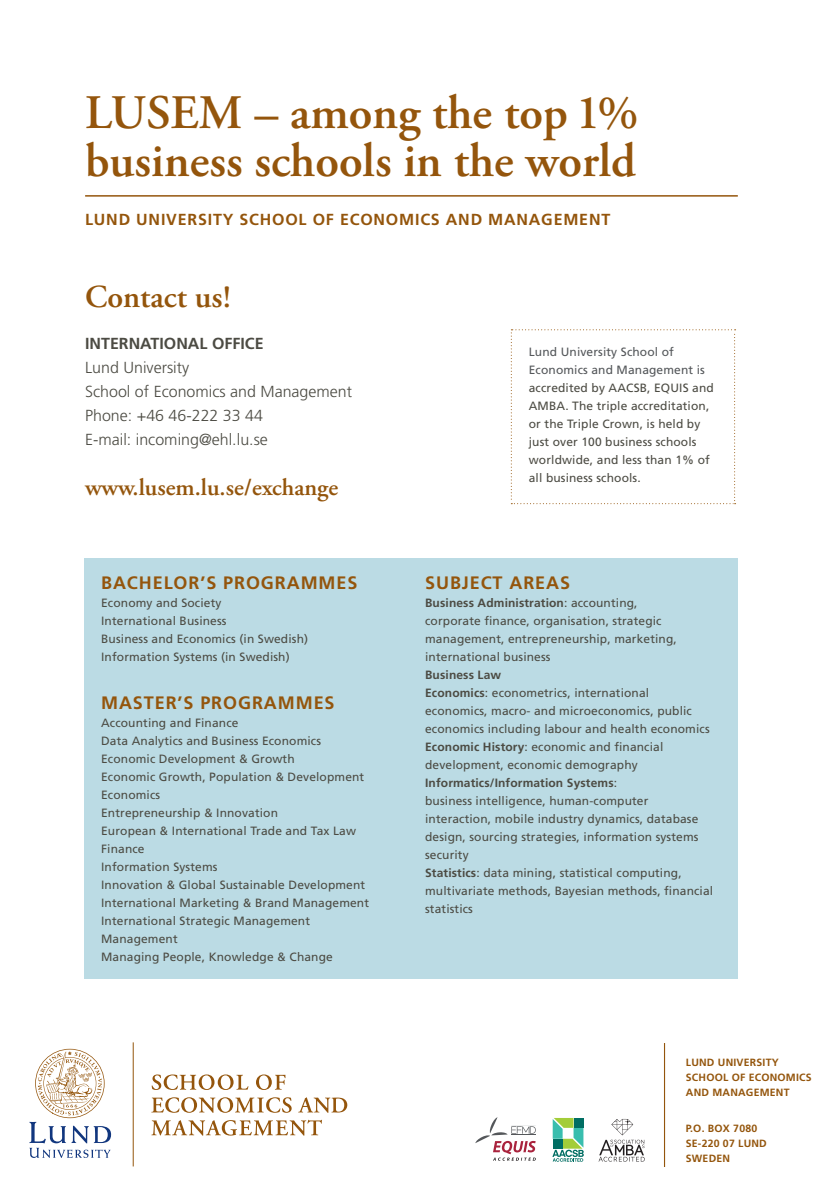
<style>
.page{position:relative;width:840px;height:1191px;background:#fff}
.page>*{position:absolute;margin:0;border:0;box-sizing:border-box;transform-origin:0 0}
.Rubrik_24_p{font:600 48px/48px "Adobe Garamond Pro";color:#94550c}
.Brons_Ingress{font:600 32px "Adobe Garamond Pro";color:#94550c}
.Brons_Ingress-2{font:600 24px "Adobe Garamond Pro";color:#94550c}
.Brons_Underrubrik_1{font:700 18px "Frutiger LT Std";letter-spacing:.05em;color:#94550c}
.Intro_Grå_Brödtext_u{font:300 16px/24px "Frutiger LT Std";color:#4c4b43}
.Underrad_till_24_p{font:700 16px "Frutiger LT Std";letter-spacing:.05em;color:#94550c}
.Intro_Grå_Brödtext_u-2{font:700 16px "Frutiger LT Std";color:#4c4b43}
.Grå_Bild-Fakta_u_ind{font:12px/18px "Frutiger LT Std";letter-spacing:.01em;color:#4c4b43}
.Grå_Bild-Fakta_u_ind-2{font:700 12px "Frutiger LT Std";letter-spacing:.01em;color:#4c4b43}
.t1{font:700 10.4px/15px "Frutiger LT Std";letter-spacing:.02em;color:#94550c}
.s1{color:#54575a}
.s2{font-weight:700}
</style>
<div class="page">
<hr style="left:85px;top:195px;width:652px;height:2px;background:#94550c">
<hr style="left:663px;top:1043px;width:1px;height:124px;background:#94550c">
<svg style="left:475px;top:1117px;width:60px;height:43px"></svg>
<svg style="left:29px;top:1048px;width:82px;height:109px"></svg>
<hr style="left:133px;top:1042px;width:1px;height:124px;background:#94550c">
<svg style="left:152px;top:1074px;width:96px;height:16px"></svg>
<svg style="left:256px;top:1074px;width:29px;height:16px"></svg>
<svg style="left:151px;top:1097px;width:140px;height:15px"></svg>
<svg style="left:298px;top:1097px;width:49px;height:15px"></svg>
<svg style="left:151px;top:1119px;width:171px;height:16px"></svg>
<svg style="left:598px;top:1119px;width:46px;height:42px"></svg>
<div style="left:84px;top:558px;width:653px;height:420px;background:#bbdbe4"></div>
<svg style="left:510px;top:329px;width:225px;height:175px"></svg>
<svg style="left:552px;top:1118px;width:31px;height:43px"></svg>
<p class="Rubrik_24_p" style="left:85px;top:89px;width:555px">LUSEM – among the top 1% business schools in the world</p>
<p class="Underrad_till_24_p" style="left:85px;top:209px;width:526px">LUND UNIVERSITY SCHOOL OF ECONOMICS AND MANAGEMENT</p>
<p class="Brons_Ingress" style="left:85px;top:278px;width:148px">Contact us!</p>
<p class="Intro_Grå_Brödtext_u-2" style="left:85px;top:334px;width:180px">INTERNATIONAL OFFICE</p>
<p class="Intro_Grå_Brödtext_u" style="left:85px;top:356px;width:268px">Lund University<br>School of Economics and Management</p>
<p class="Intro_Grå_Brödtext_u" style="left:85px;top:404px;width:179px">Phone: +46 46-222 33 44</p>
<p class="Intro_Grå_Brödtext_u" style="left:85px;top:428px;width:184px">E-mail: incoming@ehl.lu.se</p>
<p class="Brons_Ingress-2" style="left:85px;top:473px;width:254px">www.lusem.lu.se/exchange</p>
<p class="Brons_Underrubrik_1" style="left:101px;top:572px;width:258px">BACHELOR’S PROGRAMMES</p>
<p class="Grå_Bild-Fakta_u_ind" style="left:101px;top:593px;width:122px">Economy and Society</p>
<p class="Grå_Bild-Fakta_u_ind" style="left:101px;top:611px;width:127px">International Business</p>
<p class="Grå_Bild-Fakta_u_ind" style="left:101px;top:629px;width:208px">Business and Economics (in Swedish)</p>
<p class="Grå_Bild-Fakta_u_ind" style="left:101px;top:647px;width:190px">Information Systems (in Swedish)</p>
<p class="Brons_Underrubrik_1" style="left:101px;top:692px;width:235px">MASTER’S PROGRAMMES</p>
<p class="Grå_Bild-Fakta_u_ind" style="left:101px;top:713px;width:139px">Accounting and Finance</p>
<p class="Grå_Bild-Fakta_u_ind" style="left:101px;top:731px;width:221px">Data Analytics and Business Economics</p>
<p class="Grå_Bild-Fakta_u_ind" style="left:101px;top:749px;width:195px">Economic Development &amp; Growth</p>
<p class="Grå_Bild-Fakta_u_ind" style="left:101px;top:767px;width:264px">Economic Growth, Population &amp; Development</p>
<p class="Grå_Bild-Fakta_u_ind" style="left:101px;top:785px;width:60px">Economics</p>
<p class="Grå_Bild-Fakta_u_ind" style="left:101px;top:803px;width:178px">Entrepreneurship &amp; Innovation</p>
<p class="Grå_Bild-Fakta_u_ind" style="left:101px;top:821px;width:256px">European &amp; International Trade and Tax Law</p>
<p class="Grå_Bild-Fakta_u_ind" style="left:101px;top:839px;width:45px">Finance</p>
<p class="Grå_Bild-Fakta_u_ind" style="left:101px;top:857px;width:118px">Information Systems</p>
<p class="Grå_Bild-Fakta_u_ind" style="left:101px;top:875px;width:265px">Innovation &amp; Global Sustainable Development</p>
<p class="Grå_Bild-Fakta_u_ind" style="left:101px;top:893px;width:269px">International Marketing &amp; Brand Management</p>
<p class="Grå_Bild-Fakta_u_ind" style="left:101px;top:911px;width:210px">International Strategic Management</p>
<p class="Grå_Bild-Fakta_u_ind" style="left:101px;top:929px;width:78px">Management</p>
<p class="Grå_Bild-Fakta_u_ind" style="left:101px;top:947px;width:233px">Managing People, Knowledge &amp; Change</p>
<p class="Grå_Bild-Fakta_u_ind" style="left:528px;top:343px;width:186px"><span class="s1">Lund University School of<br>Economics and Management is </span>accredited by AACSB, EQUIS and<br>AMBA. The triple accreditation, or the Triple Crown, is held by just over 100 business schools worldwide, and less than 1% of all business schools.</p>
<p class="Brons_Underrubrik_1" style="left:425px;top:572px;width:146px">SUBJECT AREAS</p>
<p class="Grå_Bild-Fakta_u_ind" style="left:425px;top:593px;width:253px"><span class="s2">Business Administration</span>: accounting, corporate finance, organisation, strategic management, entrepreneurship, marketing,</p>
<p class="Grå_Bild-Fakta_u_ind" style="left:425px;top:647px;width:127px">international business</p>
<p class="Grå_Bild-Fakta_u_ind-2" style="left:425px;top:667px;width:77px">Business Law</p>
<p class="Grå_Bild-Fakta_u_ind" style="left:425px;top:683px;width:286px"><span class="s2">Economics</span>: econometrics, international economics, macro- and microeconomics, public economics including labour and health economics</p>
<p class="Grå_Bild-Fakta_u_ind" style="left:425px;top:737px;width:239px"><span class="s2">Economic History</span>: economic and financial</p>
<p class="Grå_Bild-Fakta_u_ind" style="left:425px;top:755px;width:214px">development, economic demography</p>
<p class="Grå_Bild-Fakta_u_ind" style="left:425px;top:773px;width:275px"><span class="s2">Informatics/Information Systems</span>:<br>business intelligence, human-computer interaction, mobile industry dynamics, database design, sourcing strategies, information systems security</p>
<p class="Grå_Bild-Fakta_u_ind" style="left:425px;top:863px;width:258px"><span class="s2">Statistics</span>: data mining, statistical computing,</p>
<p class="Grå_Bild-Fakta_u_ind" style="left:425px;top:881px;width:289px">multivariate methods, Bayesian methods, financial statistics</p>
<p class="t1" style="left:685px;top:1054px;width:94px">LUND UNIVERSITY</p>
<p class="t1" style="left:685px;top:1069px;width:127px">SCHOOL OF ECONOMICS<br>AND MANAGEMENT</p>
<p class="t1" style="left:685px;top:1120px;width:73px">P.O. BOX 7080</p>
<p class="t1" style="left:685px;top:1135px;width:82px">SE-220 07 LUND</p>
<p class="t1" style="left:685px;top:1150px;width:46px">SWEDEN</p>
</div>
